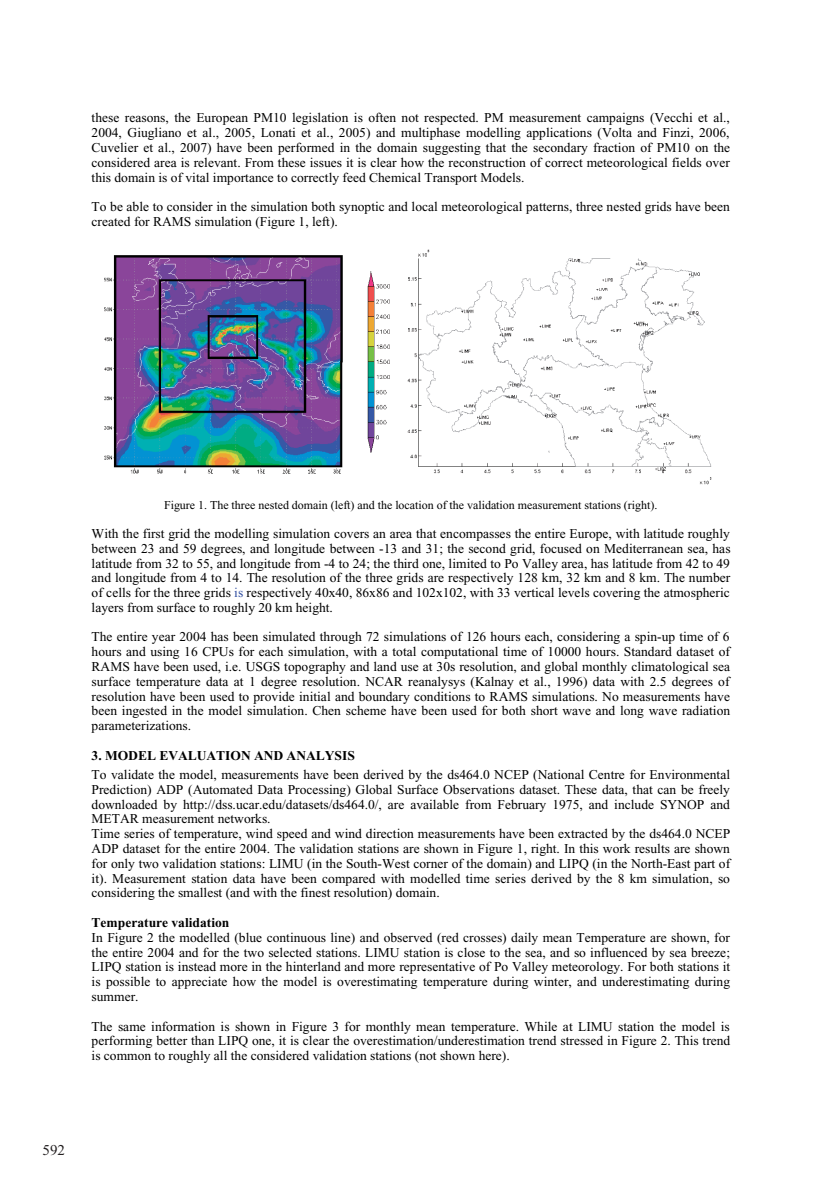
<style>
.page{position:relative;width:830px;height:1187px;background:#fff}
.page>*{position:absolute;margin:0;border:0;box-sizing:border-box;transform-origin:0 0}
.t1{font:15px "Times New Roman DHMZ";color:#231f20}
.t2{font:13.5px/14.7px "Times New Roman DHMZ Regular+DITBBK";color:#000;text-align:justify}
.t3{font:13.5px "Times New Roman DHMZ Bold+NUMGTU";color:#000}
.t4{font:12px "Times New Roman DHMZ Regular+DITBBK";color:#000}
.s1{color:#3350a2}
</style>
<div class="page">
<img style="left:104px;top:255px;width:286px;height:219px">
<img style="left:407px;top:249px;width:305px;height:236px">
<p class="t2" style="left:92px;top:112px;width:640px">these reasons, the European PM10 legislation is often not respected. PM measurement campaigns (Vecchi et al., 2004, Giugliano et al., 2005, Lonati et al., 2005) and multiphase modelling applications (Volta and Finzi, 2006, Cuvelier et al., 2007) have been performed in the domain suggesting that the secondary fraction of PM10 on the considered area is relevant. From these issues it is clear how the reconstruction of correct meteorological fields over this domain is of vital importance to correctly feed Chemical Transport Models.</p>
<p class="t2" style="left:92px;top:200px;width:639px">To be able to consider in the simulation both synoptic and local meteorological patterns, three nested grids have been created for RAMS simulation (Figure 1, left).</p>
<p class="t4" style="left:164px;top:500px;width:494px">Figure 1. The three nested domain (left) and the location of the validation measurement stations (right).</p>
<p class="t2" style="left:92px;top:527px;width:640px">With the first grid the modelling simulation covers an area that encompasses the entire Europe, with latitude roughly between 23 and 59 degrees, and longitude between -13 and 31; the second grid, focused on Mediterranean sea, has latitude from 32 to 55, and longitude from -4 to 24; the third one, limited to Po Valley area, has latitude from 42 to 49 and longitude from 4 to 14. The resolution of the three grids are respectively 128 km, 32 km and 8 km. The number of cells for the three grids <span class="s1">is</span> respectively 40x40, 86x86 and 102x102, with 33 vertical levels covering the atmospheric layers from surface to roughly 20 km height.</p>
<p class="t2" style="left:92px;top:630px;width:639px">The entire year 2004 has been simulated through 72 simulations of 126 hours each, considering a spin-up time of 6 hours and using 16 CPUs for each simulation, with a total computational time of 10000 hours. Standard dataset of RAMS have been used, i.e. USGS topography and land use at 30s resolution, and global monthly climatological sea surface temperature data at 1 degree resolution. NCAR reanalysys (Kalnay et al., 1996) data with 2.5 degrees of resolution have been used to provide initial and boundary conditions to RAMS simulations. No measurements have been ingested in the model simulation. Chen scheme have been used for both short wave and long wave radiation parameterizations.</p>
<p class="t3" style="left:92px;top:750px;width:264px">3. MODEL EVALUATION AND ANALYSIS</p>
<p class="t2" style="left:92px;top:768px;width:639px;text-align:left">To validate the model, measurements have been derived by the ds464.0 NCEP (National Centre for Environmental Prediction) ADP (Automated Data Processing) Global Surface Observations dataset. These data, that can be freely downloaded by http://dss.ucar.edu/datasets/ds464.0/, are available from February 1975, and include SYNOP and METAR measurement networks.<br>Time series of temperature, wind speed and wind direction measurements have been extracted by the ds464.0 NCEP ADP dataset for the entire 2004. The validation stations are shown in Figure 1, right. In this work results are shown for only two validation stations: LIMU (in the South-West corner of the domain) and LIPQ (in the North-East part of it). Measurement station data have been compared with modelled time series derived by the 8 km simulation, so considering the smallest (and with the finest resolution) domain.</p>
<p class="t3" style="left:92px;top:917px;width:139px">Temperature validation</p>
<p class="t2" style="left:92px;top:931px;width:639px">In Figure 2 the modelled (blue continuous line) and observed (red crosses) daily mean Temperature are shown, for the entire 2004 and for the two selected stations. LIMU station is close to the sea, and so influenced by sea breeze; LIPQ station is instead more in the hinterland and more representative of Po Valley meteorology. For both stations it is possible to appreciate how the model is overestimating temperature during winter, and underestimating during summer.</p>
<p class="t2" style="left:92px;top:1019px;width:640px">The same information is shown in Figure 3 for monthly mean temperature. While at LIMU station the model is performing better than LIPQ one, it is clear the overestimation/underestimation trend stressed in Figure 2. This trend is common to roughly all the considered validation stations (not shown here).</p>
<p class="t1" style="left:43px;top:1144px;width:24px">592</p>
</div>
